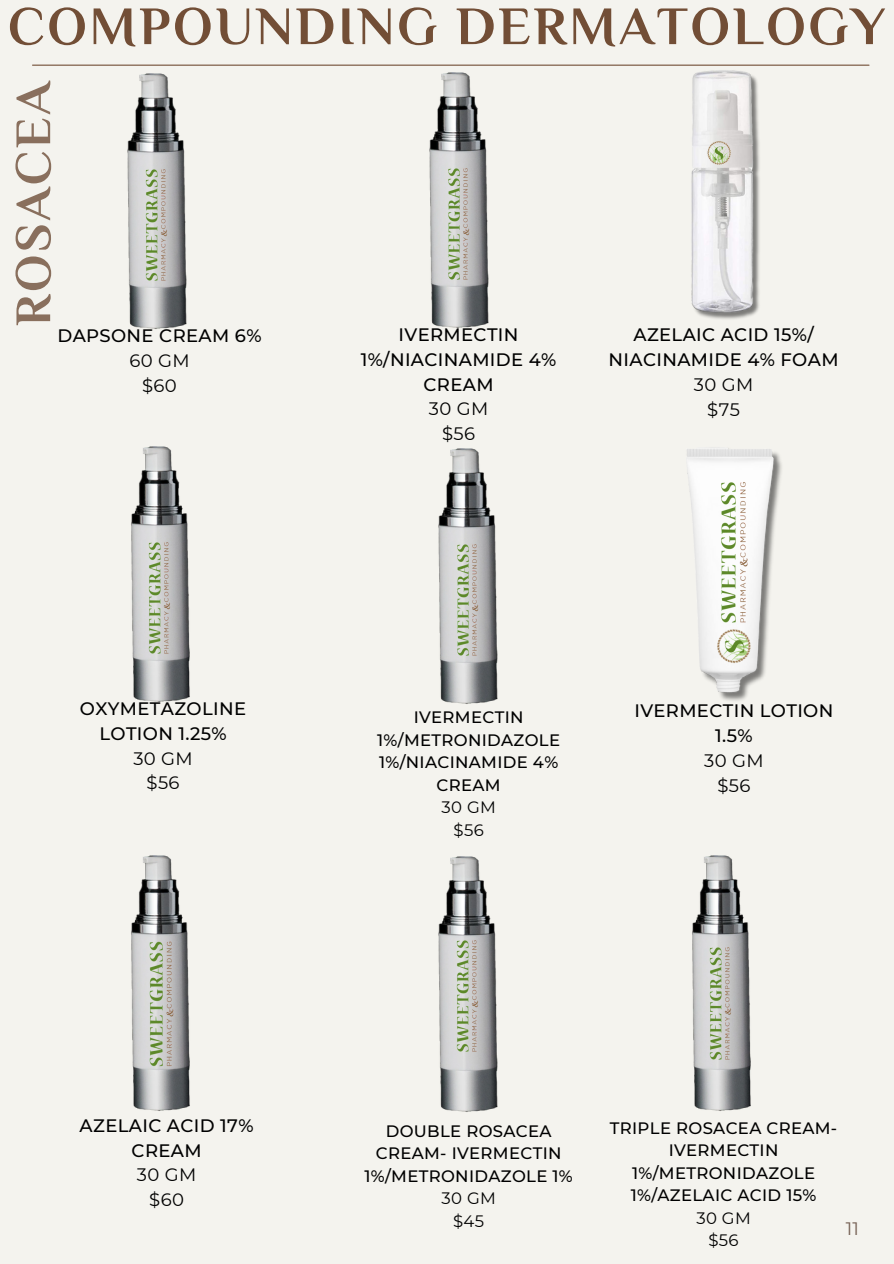
<style>
.page{position:relative;width:894px;height:1264px;background:#fff}
.page>*{position:absolute;margin:0;border:0;box-sizing:border-box;transform-origin:0 0}
.t1{font:700 54px "El Messiri";letter-spacing:.05em;color:#724e36}
.t2{font:700 51px "El Messiri";letter-spacing:.05em;color:#896f5d}
.t3{font:500 18px/24.8px "Montserrat";letter-spacing:.02em;color:#000;text-align:center}
.t4{font:18px "Montserrat";letter-spacing:.02em;color:#000}
.t5{font:18px "Montserrat";color:#745f53}
.t6{font:500 16.5px/22.5px "Montserrat";letter-spacing:.02em;color:#000;text-align:center}
.t7{font:16.5px "Montserrat";letter-spacing:.02em;color:#000}
</style>
<div class="page">
<div style="left:0;top:0;width:893px;height:1263px;background:#f4f3ee"></div>
<hr style="left:33px;top:65px;width:835px;height:1px;background:#724e36">
<img style="left:127px;top:73px;width:60px;height:256px">
<img style="left:361px;top:65px;width:193px;height:263px">
<img style="left:144px;top:167px;width:24px;height:114px">
<img style="left:446px;top:166px;width:24px;height:113px">
<img style="left:131px;top:446px;width:59px;height:256px">
<img style="left:438px;top:448px;width:60px;height:256px">
<img style="left:148px;top:540px;width:23px;height:113px">
<img style="left:456px;top:542px;width:23px;height:114px">
<img style="left:687px;top:448px;width:95px;height:253px">
<img style="left:719px;top:479px;width:29px;height:143px">
<img style="left:715px;top:622px;width:37px;height:48px">
<img style="left:438px;top:856px;width:60px;height:256px">
<img style="left:692px;top:855px;width:59px;height:256px">
<img style="left:455px;top:938px;width:24px;height:114px">
<img style="left:708px;top:945px;width:24px;height:114px">
<img style="left:614px;top:65px;width:149px;height:254px">
<img style="left:702px;top:140px;width:34px;height:26px">
<img style="left:131px;top:855px;width:59px;height:256px">
<img style="left:148px;top:938px;width:25px;height:128px">
<h1 class="t1" style="left:8px;top:-6px;width:878px">COMPOUNDING DERMATOLOGY</h1>
<h1 class="t2" style="left:3px;top:326px;width:247px;rotate:-90deg">ROSACEA</h1>
<p class="t3" style="left:360px;top:322px;width:197px">IVERMECTIN<br>1%/NIACINAMIDE 4%<br>CREAM</p>
<p class="t4" style="left:429px;top:398px;width:61px">30 GM</p>
<p class="t4" style="left:442px;top:423px;width:34px">$56</p>
<p class="t3" style="left:608px;top:322px;width:231px">AZELAIC ACID 15%/<br>NIACINAMIDE 4% FOAM</p>
<p class="t4" style="left:693px;top:373px;width:61px">30 GM</p>
<p class="t4" style="left:707px;top:398px;width:34px">$75</p>
<p class="t3" style="left:57px;top:323px;width:205px">DAPSONE CREAM 6%</p>
<p class="t4" style="left:129px;top:349px;width:62px">60 GM</p>
<p class="t4" style="left:142px;top:374px;width:36px">$60</p>
<p class="t3" style="left:80px;top:696px;width:168px">OXYMETAZOLINE<br>LOTION 1.25%</p>
<p class="t4" style="left:133px;top:747px;width:61px">30 GM</p>
<p class="t4" style="left:146px;top:772px;width:34px">$56</p>
<p class="t6" style="left:377px;top:706px;width:184px">IVERMECTIN<br>1%/METRONIDAZOLE<br>1%/NIACINAMIDE 4%<br>CREAM</p>
<p class="t7" style="left:441px;top:797px;width:56px">30 GM</p>
<p class="t7" style="left:453px;top:820px;width:32px">$56</p>
<p class="t3" style="left:634px;top:698px;width:200px">IVERMECTIN LOTION<br>1.5%</p>
<p class="t4" style="left:704px;top:749px;width:61px">30 GM</p>
<p class="t4" style="left:717px;top:774px;width:34px">$56</p>
<p class="t3" style="left:80px;top:1113px;width:175px">AZELAIC ACID 17%<br>CREAM</p>
<p class="t4" style="left:137px;top:1163px;width:61px">30 GM</p>
<p class="t4" style="left:149px;top:1188px;width:36px">$60</p>
<p class="t6" style="left:364px;top:1119px;width:210px">DOUBLE ROSACEA<br>CREAM- IVERMECTIN<br>1%/METRONIDAZOLE 1%</p>
<p class="t7" style="left:441px;top:1188px;width:56px">30 GM</p>
<p class="t7" style="left:453px;top:1210px;width:33px">$45</p>
<p class="t6" style="left:609px;top:1116px;width:229px">TRIPLE ROSACEA CREAM-<br>IVERMECTIN<br>1%/METRONIDAZOLE<br>1%/AZELAIC ACID 15%</p>
<p class="t7" style="left:696px;top:1207px;width:56px">30 GM</p>
<p class="t7" style="left:708px;top:1230px;width:32px">$56</p>
<p class="t5" style="left:845px;top:1217px;width:15px">11</p>
</div>
